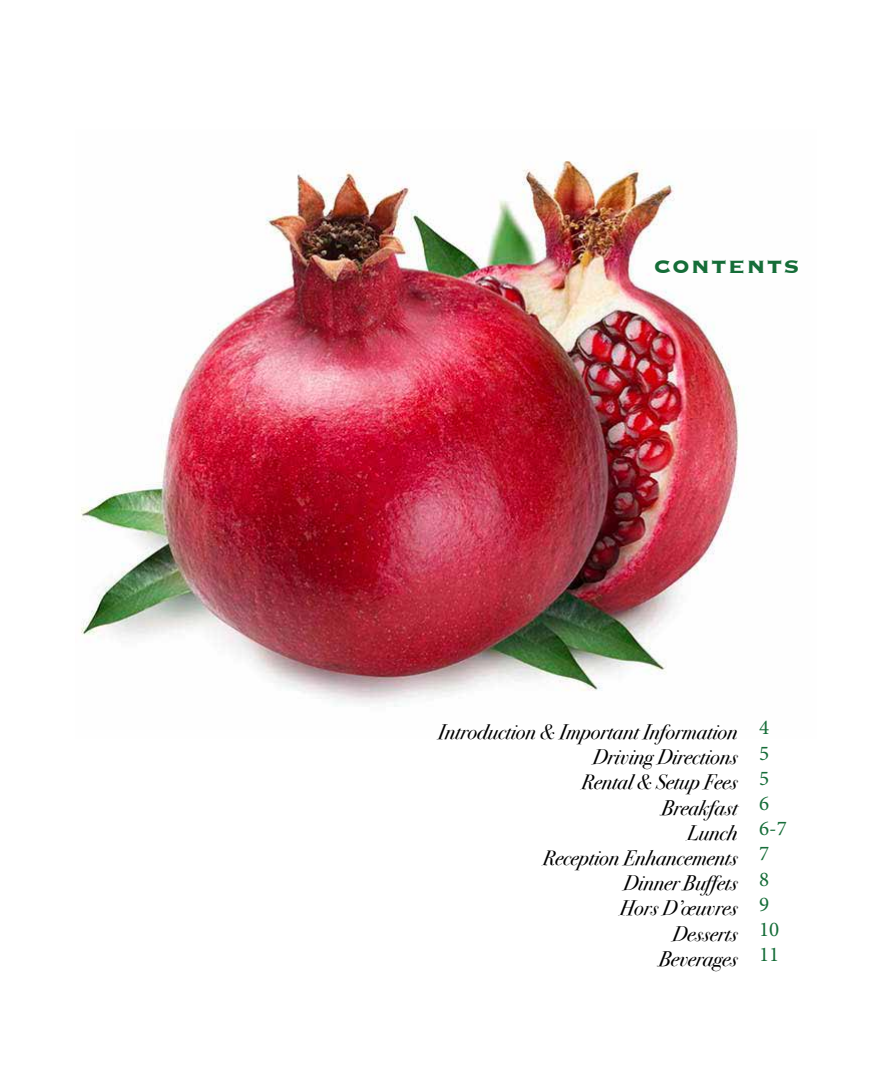
<style>
.page{position:relative;width:882px;height:1071px;background:#fff}
.page>*{position:absolute;margin:0;border:0;box-sizing:border-box;transform-origin:0 0}
.t1{font:700 28px "Copperplate";letter-spacing:.05em;color:#156d38}
.t2{font:italic 21px/25.2px "Bodoni Svty Two ITCTT";color:#000;text-align:right}
.t3{font:21px/25.2px "Minion Pro";color:#156d38}
</style>
<div class="page">
<img style="left:81px;top:160px;width:658px;height:547px">
<h1 class="t1" style="left:654px;top:247px;width:147px">contents</h1>
<p class="t2" style="left:438px;top:718px;width:301px">Introduction &amp; Important Information<br>Driving Directions<br>Rental &amp; Setup Fees<br>Breakfast<br>Lunch<br>Reception Enhancements<br>Dinner Buffets<br>Hors D’œuvres<br>Desserts<br>Beverages</p>
<p class="t3" style="left:759px;top:715px;width:29px">4<br>5<br>5<br>6<br>6-7<br>7<br>8<br>9<br>10<br>11</p>
</div>
